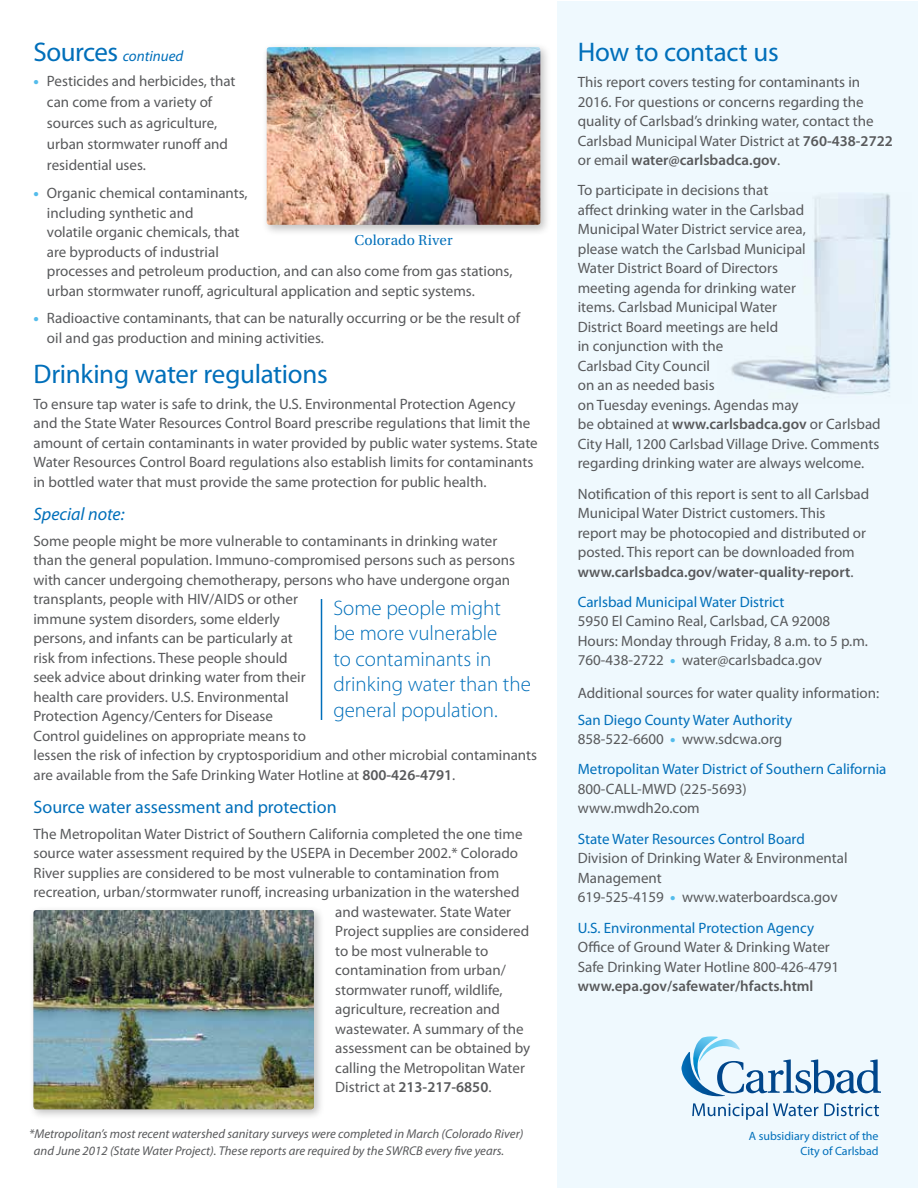
<style>
.page{position:relative;width:918px;height:1188px;background:#fff}
.page>*{position:absolute;margin:0;border:0;box-sizing:border-box;transform-origin:0 0}
.t1{font:27px "Myriad Pro";letter-spacing:-.01em;color:#006fba}
.t2{font:300 21px/25.5px "Myriad Pro";color:#006fba}
.t3{font:18px "Myriad Pro";color:#006fba}
.t4{font:italic 18px "Myriad Pro";color:#006fba}
.t5{font:15px/19.5px "Myriad Pro";color:#58595b}
.t6{font:15px/19.5px "Myriad Pro";color:#006fba}
.t7{font:600 15px "Myriad Pro";color:#58595b}
.t8{font:italic 15px "Myriad Pro";color:#006fba}
.t9{font:14.25px "Utopia";letter-spacing:.01em;color:#006fba}
.t10{font:italic 12.75px/16.5px "Myriad Pro";color:#58595b}
.t11{font:12px/15px "Myriad Pro";color:#006fba;text-align:right}
.s1{font-style:normal;font-size:27px}
.s2{font-weight:900;color:#54bceb}
.s3{font-weight:600}
.s4{font-weight:400}
.s5{color:#58595b}
</style>
<div class="page">
<div style="left:557px;top:1px;width:361px;height:1187px;background:#eff9fe"></div>
<img style="left:731px;top:193px;width:160px;height:201px">
<div style="left:28px;top:905px;width:297px;height:216px;background:#000;opacity:.25"></div>
<img style="left:33px;top:910px;width:281px;height:199px">
<svg style="left:681px;top:1036px;width:200px;height:84px"></svg>
<hr style="left:321px;top:599px;width:1px;height:121px;background:#006fba">
<div style="left:261px;top:42px;width:290px;height:194px;background:#000;opacity:.25"></div>
<img style="left:267px;top:47px;width:273px;height:178px">
<p class="t8" style="left:33px;top:46px;width:151px"><span class="s1">Sources</span> continued</p>
<p class="t5" style="left:47px;top:71px;width:190px;line-height:21px;text-indent:-14px"><span class="s2">•</span> Pesticides and herbicides, that can come from a variety of sources such as agriculture, urban stormwater runoff and residential uses.</p>
<p class="t5" style="left:47px;top:183px;width:467px;text-indent:-14px"><span class="s2">•</span> Organic chemical contaminants,<br>including synthetic and<br>volatile organic chemicals, that<br>are byproducts of industrial<br>processes and petroleum production, and can also come from gas stations, urban stormwater runoff, agricultural application and septic systems.</p>
<p class="t5" style="left:47px;top:308px;width:475px;text-indent:-14px"><span class="s2">•</span> Radioactive contaminants, that can be naturally occurring or be the result of oil and gas production and mining activities.</p>
<h1 class="t1" style="left:33px;top:357px;width:296px">Drinking water regulations</h1>
<p class="t5" style="left:33px;top:394px;width:506px">To ensure tap water is safe to drink, the U.S. Environmental Protection Agency and the State Water Resources Control Board prescribe regulations that limit the amount of certain contaminants in water provided by public water systems. State Water Resources Control Board regulations also establish limits for contaminants in bottled water that must provide the same protection for public health.</p>
<p class="t4" style="left:33px;top:503px;width:93px">Special note:</p>
<p class="t5" style="left:33px;top:531px;width:505px">Some people might be more vulnerable to contaminants in drinking water<br>than the general population. Immuno-compromised persons such as persons with cancer undergoing chemotherapy, persons who have undergone organ transplants, people with HIV/AIDS or other<br>immune system disorders, some elderly<br>persons, and infants can be particularly at<br>risk from infections. These people should<br>seek advice about drinking water from their<br>health care providers. U.S. Environmental<br>Protection Agency/Centers for Disease<br>Control guidelines on appropriate means to<br>lessen the risk of infection by cryptosporidium and other microbial contaminants are available from the Safe Drinking Water Hotline at <span class="s3">800-426-4791</span>.</p>
<p class="t3" style="left:33px;top:796px;width:305px">Source water assessment and protection</p>
<p class="t5" style="left:33px;top:824px;width:491px">The Metropolitan Water District of Southern California completed the one time</p>
<p class="t5" style="left:33px;top:843px;width:486px">source water assessment required by the USEPA in December 2002.* Colorado</p>
<p class="t5" style="left:33px;top:863px;width:467px">River supplies are considered to be most vulnerable to contamination from</p>
<p class="t5" style="left:33px;top:882px;width:488px">recreation, urban/stormwater runoff, increasing urbanization in the watershed</p>
<p class="t5" style="left:335px;top:902px;width:177px">and wastewater. State Water</p>
<p class="t5" style="left:335px;top:921px;width:195px">Project supplies are considered</p>
<p class="t5" style="left:335px;top:941px;width:155px">to be most vulnerable to</p>
<p class="t5" style="left:335px;top:960px;width:172px">contamination from urban/</p>
<p class="t5" style="left:335px;top:980px;width:169px">stormwater runoff, wildlife,</p>
<p class="t5" style="left:335px;top:999px;width:166px">agriculture, recreation and</p>
<p class="t5" style="left:335px;top:1019px;width:190px">wastewater. A summary of the</p>
<p class="t5" style="left:335px;top:1038px;width:197px">assessment can be obtained by</p>
<p class="t5" style="left:335px;top:1058px;width:191px">calling the Metropolitan Water</p>
<p class="t7" style="left:335px;top:1078px;width:158px"><span class="s4">District at</span> 213-217-6850<span class="s4">.</span></p>
<p class="t9" style="left:355px;top:232px;width:100px">Colorado River</p>
<h2 class="t2" style="left:333px;top:595px;width:199px">Some people might<br>be more vulnerable<br>to contaminants in drinking water than the general population.</h2>
<p class="t10" style="left:34px;top:1126px;width:491px;text-indent:-5px">*Metropolitan’s most recent watershed sanitary surveys were completed in March (Colorado River) and June 2012 (State Water Project). These reports are required by the SWRCB every five years.</p>
<h1 class="t1" style="left:578px;top:35px;width:202px">How to contact us</h1>
<p class="t5" style="left:578px;top:72px;width:316px">This report covers testing for contaminants in 2016. For questions or concerns regarding the quality of Carlsbad’s drinking water, contact the Carlsbad Municipal Water District at <span class="s3">760-438-2722 </span>or email <span class="s3">water@carlsbadca.gov</span>.</p>
<p class="t5" style="left:578px;top:180px;width:304px">To participate in decisions that<br>affect drinking water in the Carlsbad<br>Municipal Water District service area,<br>please watch the Carlsbad Municipal<br>Water District Board of Directors<br>meeting agenda for drinking water<br>items. Carlsbad Municipal Water<br>District Board meetings are held<br>in conjunction with the<br>Carlsbad City Council<br>on an as needed basis<br>on Tuesday evenings. Agendas may<br>be obtained at <span class="s3">www.carlsbadca.gov</span> or Carlsbad City Hall, 1200 Carlsbad Village Drive. Comments regarding drinking water are always welcome.</p>
<p class="t5" style="left:578px;top:484px;width:293px">Notification of this report is sent to all Carlsbad Municipal Water District customers. This<br>report may be photocopied and distributed or posted. This report can be downloaded from <span class="s3">www.carlsbadca.gov/water-quality-report</span>.</p>
<p class="t6" style="left:578px;top:592px;width:208px">Carlsbad Municipal Water District</p>
<p class="t5" style="left:578px;top:611px;width:292px">5950 El Camino Real, Carlsbad, CA 92008<br>Hours: Monday through Friday, 8 a.m. to 5 p.m.<br>760-438-2722 <span class="s2">•</span> water@carlsbadca.gov</p>
<p class="t5" style="left:578px;top:683px;width:303px">Additional sources for water quality information:</p>
<p class="t6" style="left:578px;top:710px;width:216px">San Diego County Water Authority<br><span class="s5">858-522-6600</span> <span class="s2">•</span> <span class="s5">www.sdcwa.org</span></p>
<p class="t6" style="left:578px;top:759px;width:310px">Metropolitan Water District of Southern California</p>
<p class="t5" style="left:578px;top:779px;width:170px">800-CALL-MWD (225-5693) www.mwdh2o.com</p>
<p class="t6" style="left:578px;top:829px;width:229px">State Water Resources Control Board</p>
<p class="t5" style="left:578px;top:848px;width:271px">Division of Drinking Water &amp; Environmental<br>Management<br>619-525-4159 <span class="s2">•</span> www.waterboardsca.gov</p>
<p class="t6" style="left:578px;top:918px;width:238px">U.S. Environmental Protection Agency</p>
<p class="t5" style="left:578px;top:937px;width:263px">Office of Ground Water &amp; Drinking Water<br>Safe Drinking Water Hotline 800-426-4791</p>
<p class="t7" style="left:578px;top:976px;width:237px">www.epa.gov/safewater/hfacts.html</p>
<p class="t11" style="left:749px;top:1128px;width:131px">A subsidiary district of the<br>City of Carlsbad</p>
</div>
